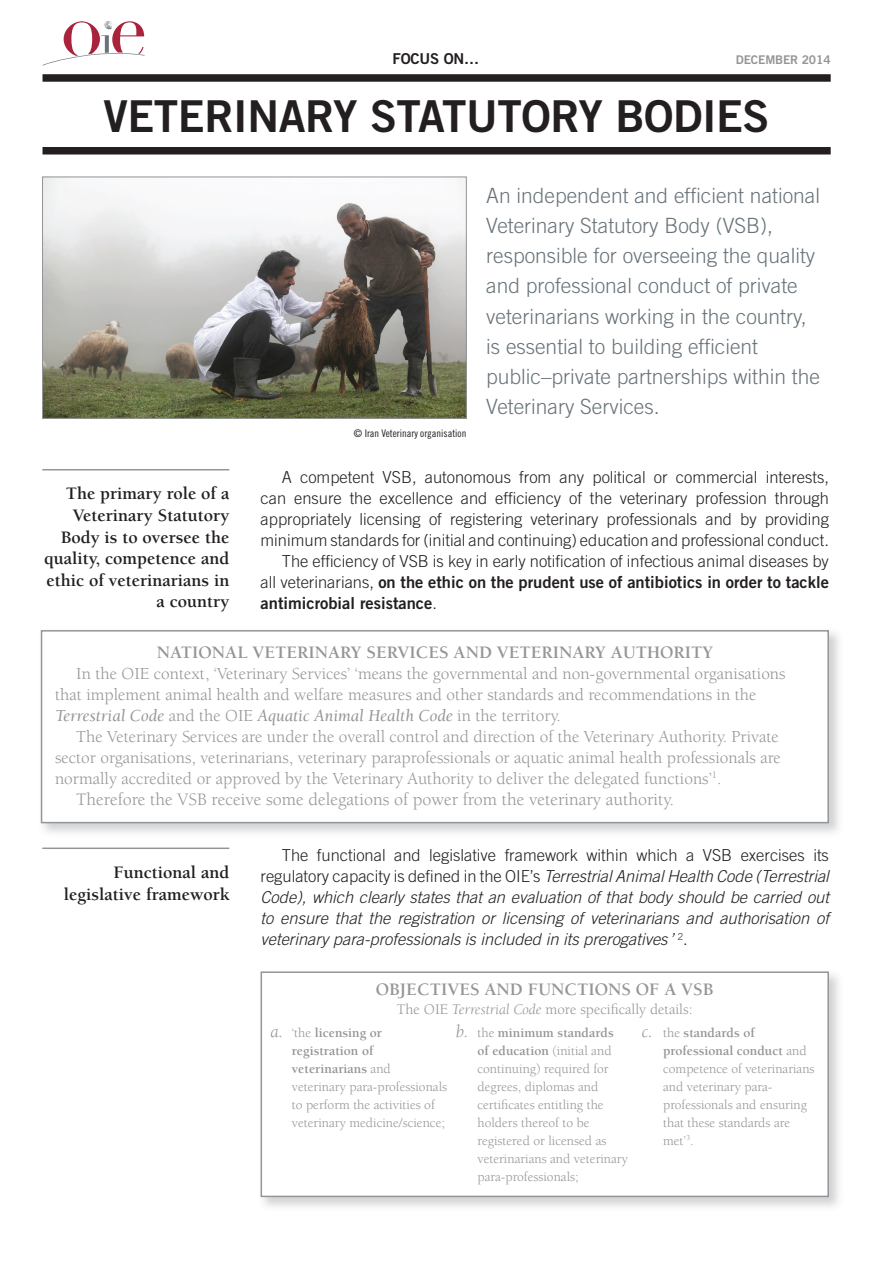
<style>
.page{position:relative;width:893px;height:1263px;background:#fff}
.page>*{position:absolute;margin:0;border:0;box-sizing:border-box;transform-origin:0 0}
.t1{font:43.95px "Trade Gothic LT Std Bd 2";letter-spacing:-.01em;color:#231f20}
.t2{font:300 21px/30px "Trade Gothic LT Std";color:#687379}
.t3{font:700 18px/21.6px "Berkeley";color:#231f20;text-align:right}
.t4{font:18px "Berkeley";color:#939598}
.t5{font:700 18px "Berkeley";color:#939598}
.t6{font:700 18px "Berkeley";color:#939598}
.t7{font:17.25px/21px "Berkeley";color:#939598}
.t8{font:300 16.5px/21px "Trade Gothic LT Std";color:#231f20;text-align:right}
.t9{font:italic 300 16.5px/21px "Trade Gothic LT Std";color:#231f20;text-align:justify}
.t10{font:16.5px/21px "Trade Gothic LT Std Bd 2";color:#231f20}
.t11{font:15px "Berkeley";color:#939598}
.t12{font:15px "Trade Gothic LT Std Bd 2";letter-spacing:-.01em;color:#231f20}
.t13{font:13.5px/18px "Berkeley";color:#939598}
.t14{font:12px "Trade Gothic LT Std Bd 2";letter-spacing:-.01em;color:#939598}
.t15{font:10.5px "Trade Gothic LT Std Cn 18";color:#231f20}
.s1{font-family:"Trade Gothic LT Std";font-weight:300}
.s2{font-style:italic}
.s3{font-style:normal}
.s4{font-style:italic;font-size:18px}
.s5{font-weight:700}
</style>
<div class="page">
<div style="left:43px;top:74px;width:788px;height:8px;background:#231f20"></div>
<div style="left:43px;top:147px;width:788px;height:8px;background:#231f20"></div>
<img style="left:44px;top:179px;width:421px;height:238px">
<div style="left:42px;top:177px;width:425px;height:242px;border:1px solid #939598"></div>
<hr style="left:42px;top:469px;width:187px;height:1px;background:#939598">
<hr style="left:42px;top:847px;width:187px;height:2px;background:#939598">
<svg style="left:43px;top:21px;width:102px;height:45px"></svg>
<div style="left:41px;top:630px;width:788px;height:193px;border:2px solid #939598"></div>
<div style="left:261px;top:971px;width:568px;height:226px;border:2px solid #939598"></div>
<p class="t12" style="left:392px;top:49px;width:88px">FOCUS ON…</p>
<p class="t14" style="left:736px;top:52px;width:96px">DECEMBER 2014</p>
<h1 class="t1" style="left:103px;top:89px;width:667px">VETERINARY STATUTORY BODIES</h1>
<p class="t3" style="left:44px;top:483px;width:187px">The primary role of a<br>Veterinary Statutory<br>Body is to oversee the quality, competence and ethic of veterinarians in a country</p>
<p class="t15" style="left:354px;top:427px;width:114px">© Iran Veterinary organisation</p>
<p class="t2" style="left:486px;top:181px;width:335px">An independent and efficient national Veterinary Statutory Body (VSB), responsible for overseeing the quality and professional conduct of private veterinarians working in the country, is essential to building efficient public–private partnerships within the Veterinary Services.</p>
<p class="t8" style="left:261px;top:466px;width:570px">A competent VSB, autonomous from any political or commercial interests, can ensure the excellence and efficiency of the veterinary profession through appropriately licensing of registering veterinary professionals and by providing minimum standards for (initial and continuing) education and professional conduct.<br>The efficiency of VSB is key in early notification of infectious animal diseases by</p>
<p class="t10" style="left:261px;top:571px;width:570px"><span class="s1">all veterinarians,</span> on the ethic on the prudent use of antibiotics in order to tackle antimicrobial resistance<span class="s1">.</span></p>
<p class="t5" style="left:157px;top:643px;width:558px">NATIONAL VETERINARY SERVICES AND VETERINARY AUTHORITY</p>
<p class="t7" style="left:55px;top:663px;width:732px;text-indent:21px">In the OIE context, ‘Veterinary Services’ ‘means the governmental and non-governmental organisations that implement animal health and welfare measures and other standards and recommendations in the<br><span class="s2">Terrestrial Code</span> and the OIE <span class="s2">Aquatic Animal Health Code</span> in the territory.</p>
<p class="t7" style="left:55px;top:726px;width:727px;text-align:justify;text-indent:21px">The Veterinary Services are under the overall control and direction of the Veterinary Authority. Private sector organisations, veterinarians, veterinary paraprofessionals or aquatic animal health professionals are normally accredited or approved by the Veterinary Authority to deliver the delegated functions’<sup>1</sup>.</p>
<p class="t4" style="left:76px;top:790px;width:599px">Therefore the VSB receive some delegations of power from the veterinary authority.</p>
<p class="t3" style="left:64px;top:862px;width:167px">Functional and legislative framework</p>
<p class="t9" style="left:261px;top:845px;width:570px;text-indent:21px"><span class="s3">The functional and legislative framework within which a VSB exercises its regulatory capacity is defined in the OIE’s</span> Terrestrial Animal Health Code (Terrestrial Code), which clearly states that an evaluation of that body should be carried out to ensure that the registration or licensing of veterinarians and authorisation of veterinary para-professionals is included in its prerogatives’ <sup>2</sup><span class="s3">.</span></p>
<p class="t6" style="left:376px;top:980px;width:339px">OBJECTIVES AND FUNCTIONS OF A VSB</p>
<p class="t11" style="left:397px;top:1002px;width:297px">The OIE <span class="s2">Terrestrial Code</span> more specifically details:</p>
<p class="t13" style="left:292px;top:1024px;width:157px;text-indent:-21px"><span class="s4">a.</span> ‘the <span class="s5">licensing or registration of veterinarians</span> and veterinary para-professionals to perform the activities of veterinary medicine/science;</p>
<p class="t13" style="left:477px;top:1024px;width:152px;text-indent:-21px"><span class="s4">b.</span> the <span class="s5">minimum standards of education</span> (initial and continuing) required for degrees, diplomas and certificates entitling the holders thereof to be registered or licensed as veterinarians and veterinary para-professionals;</p>
<p class="t13" style="left:663px;top:1024px;width:153px;text-indent:-21px"><span class="s4">c.</span> the <span class="s5">standards of professional conduct</span> and competence of veterinarians and veterinary para&shy;professionals and ensuring that these standards are met’<sup>3</sup>.</p>
</div>
